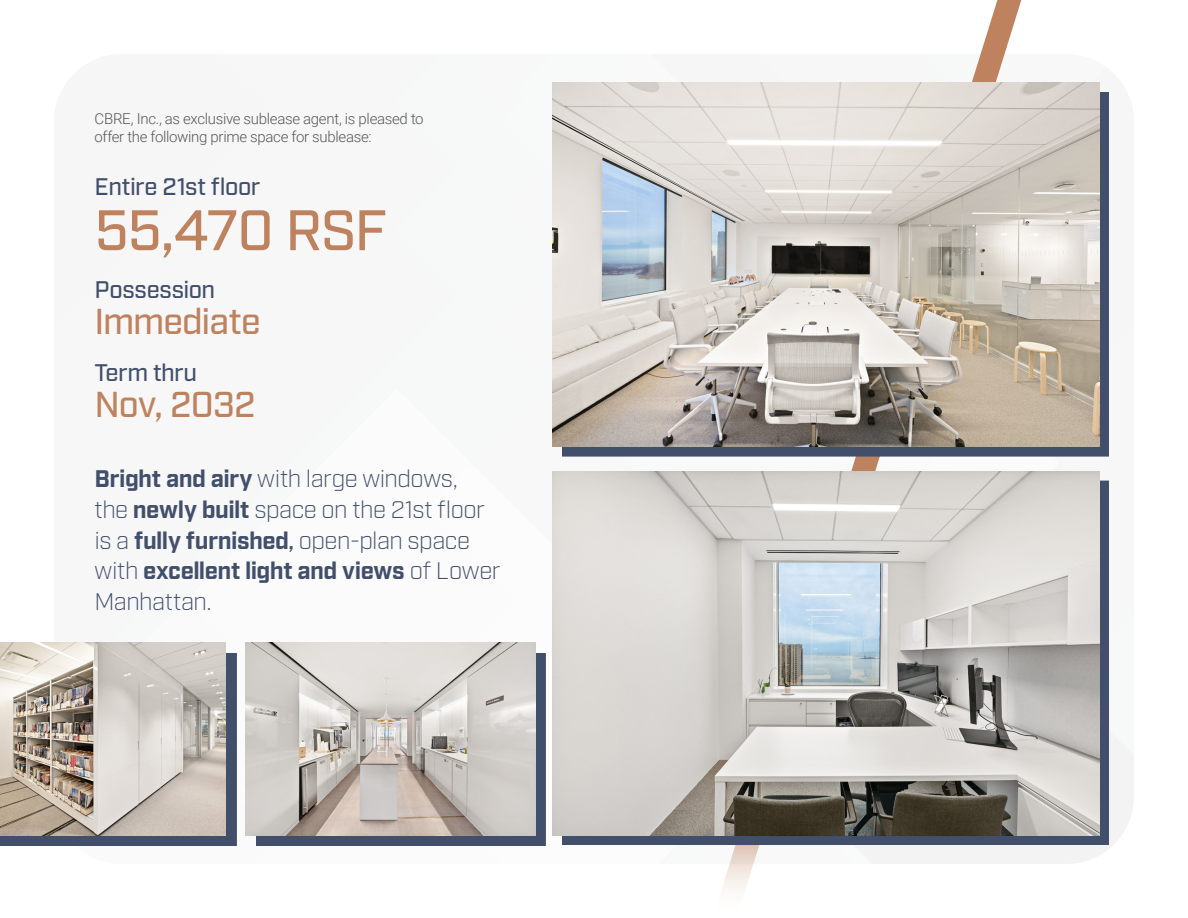
<style>
.page{position:relative;width:1188px;height:918px;background:#fff}
.page>*{position:absolute;margin:0;border:0;box-sizing:border-box;transform-origin:0 0}
.t1{font:500 57px "Industry";letter-spacing:-.03em;color:#be825e}
.t2{font:500 36px "Industry";letter-spacing:-.025em;color:#be825e}
.t3{font:300 24px/30.6px "Industry";letter-spacing:-.025em;color:#424f6b}
.t4{font:500 24px "Industry";letter-spacing:-.015em;color:#424f6b}
.t5{font:300 15px "Roboto";letter-spacing:-.02em;color:#57585a}
.s1{font-weight:700}
.s2{font-weight:500}
</style>
<div class="page">
<img style="left:54px;top:82px;width:1080px;height:782px">
<svg style="left:713px;top:0;width:308px;height:891px"></svg>
<div style="left:562px;top:92px;width:547px;height:364px;background:#424f6b"></div>
<img style="left:553px;top:83px;width:546px;height:364px">
<div style="left:562px;top:481px;width:547px;height:364px;background:#424f6b"></div>
<img style="left:553px;top:471px;width:546px;height:364px">
<div style="left:0;top:653px;width:236px;height:193px;background:#424f6b"></div>
<img style="left:0;top:643px;width:226px;height:192px">
<div style="left:256px;top:653px;width:290px;height:193px;background:#424f6b"></div>
<img style="left:246px;top:643px;width:290px;height:192px">
<p class="t5" style="left:94px;top:108px;width:331px">CBRE, Inc., as exclusive sublease agent, is pleased to</p>
<p class="t5" style="left:94px;top:126px;width:279px">offer the following prime space for sublease:</p>
<p class="t4" style="left:94px;top:172px;width:167px">Entire 21st floor</p>
<p class="t1" style="left:94px;top:197px;width:294px">55,470 RSF</p>
<p class="t4" style="left:94px;top:275px;width:122px">Possession</p>
<p class="t2" style="left:94px;top:300px;width:168px">Immediate</p>
<p class="t4" style="left:94px;top:358px;width:104px">Term thru</p>
<p class="t2" style="left:94px;top:383px;width:163px">Nov, 2032</p>
<p class="t3" style="left:94px;top:464px;width:408px"><span class="s1">Bright and airy</span> with large windows,<br>the <span class="s1">newly built</span> space on the 21st floor is a <span class="s1">fully furnished</span><span class="s2">,</span> open-plan space with <span class="s1">excellent light and views</span> of Lower<br>Manhattan.</p>
</div>
